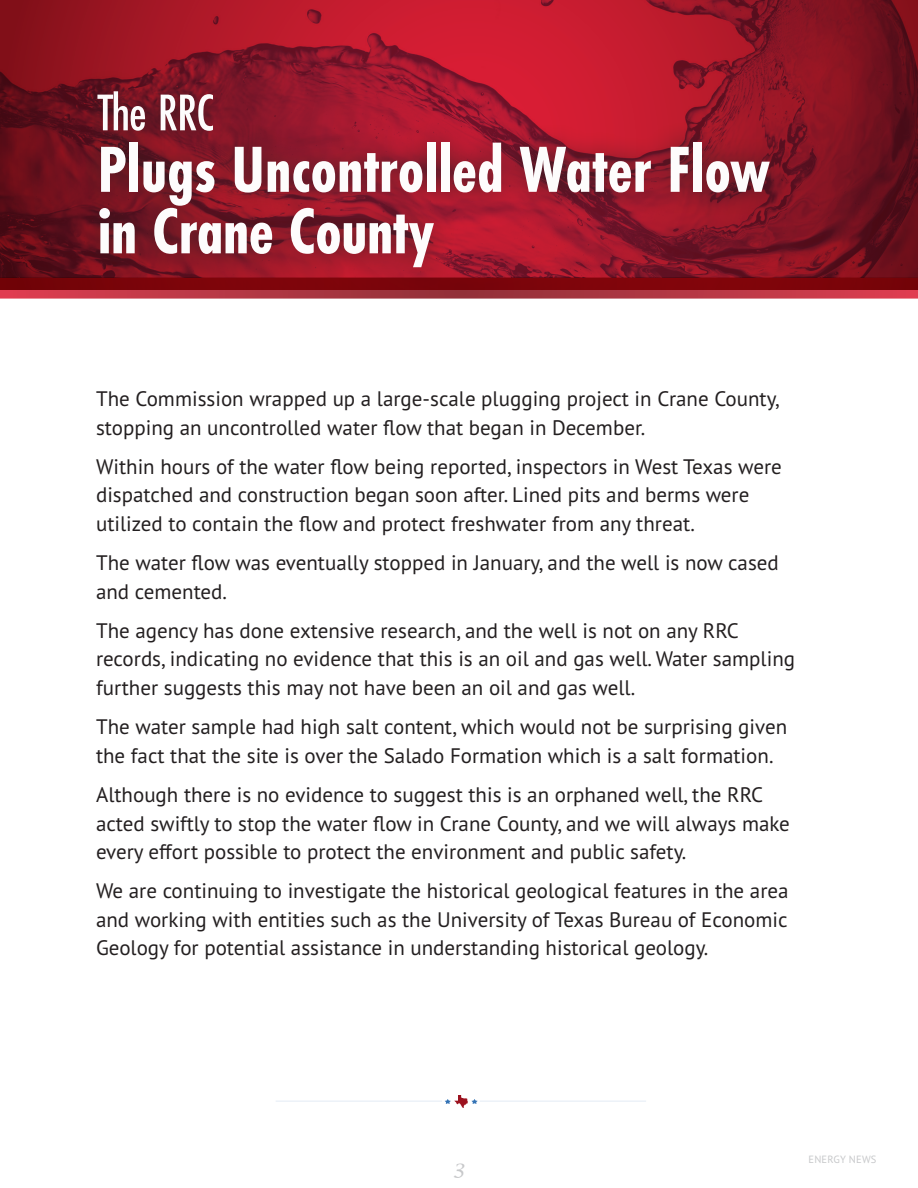
<style>
.page{position:relative;width:918px;height:1188px;background:#fff}
.page>*{position:absolute;margin:0;border:0;box-sizing:border-box;transform-origin:0 0}
.t1{font:700 67.5px/61.5px "Futura PT Cond";color:#fff}
.t2{font:500 53.55px "Futura PT Cond";letter-spacing:-.02em;color:#fff}
.t3{font:21px/28.5px "PT Sans Pro";color:#231f20}
.t4{font:italic 21px "Lucida Calligraphy";color:#c7c8ca}
.t5{font:10.5px "PT Sans Pro";letter-spacing:.02em;color:#c7c8ca}
</style>
<div class="page">
<svg style="left:0;top:0;width:918px;height:278px;background:#8f1423"></svg>
<svg style="left:0;top:278px;width:918px;height:21px;background:#aa323d"></svg>
<hr style="left:276px;top:1101px;width:166px;height:1px;background:#e6edf6">
<hr style="left:480px;top:1101px;width:166px;height:1px;background:#e6edf6">
<svg style="left:445px;top:1095px;width:33px;height:13px"></svg>
<div style="left:73px;top:67px;width:721px;height:226px;background:#231f20;opacity:.75"></div>
<h2 class="t2" style="left:98px;top:81px;width:118px">The RRC</h2>
<h1 class="t1" style="left:98px;top:139px;width:674px">Plugs Uncontrolled Water Flow in Crane County</h1>
<p class="t3" style="left:96px;top:384px;width:685px">The Commission wrapped up a large-scale plugging project in Crane County, stopping an uncontrolled water flow that began in December.</p>
<p class="t3" style="left:96px;top:452px;width:687px">Within hours of the water flow being reported, inspectors in West Texas were dispatched and construction began soon after. Lined pits and berms were utilized to contain the flow and protect freshwater from any threat.</p>
<p class="t3" style="left:96px;top:548px;width:684px">The water flow was eventually stopped in January, and the well is now cased and cemented.</p>
<p class="t3" style="left:96px;top:616px;width:701px">The agency has done extensive research, and the well is not on any RRC records, indicating no evidence that this is an oil and gas well. Water sampling further suggests this may not have been an oil and gas well.</p>
<p class="t3" style="left:96px;top:712px;width:693px">The water sample had high salt content, which would not be surprising given the fact that the site is over the Salado Formation which is a salt formation.</p>
<p class="t3" style="left:96px;top:780px;width:695px">Although there is no evidence to suggest this is an orphaned well, the RRC acted swiftly to stop the water flow in Crane County, and we will always make every effort possible to protect the environment and public safety.</p>
<p class="t3" style="left:96px;top:876px;width:694px;text-align:justify">We are continuing to investigate the historical geological features in the area and working with entities such as the University of Texas Bureau of Economic Geology for potential assistance in understanding historical geology.</p>
<p class="t4" style="left:453px;top:1154px;width:13px">3</p>
<p class="t5" style="left:809px;top:1153px;width:69px">ENERGY NEWS</p>
</div>
